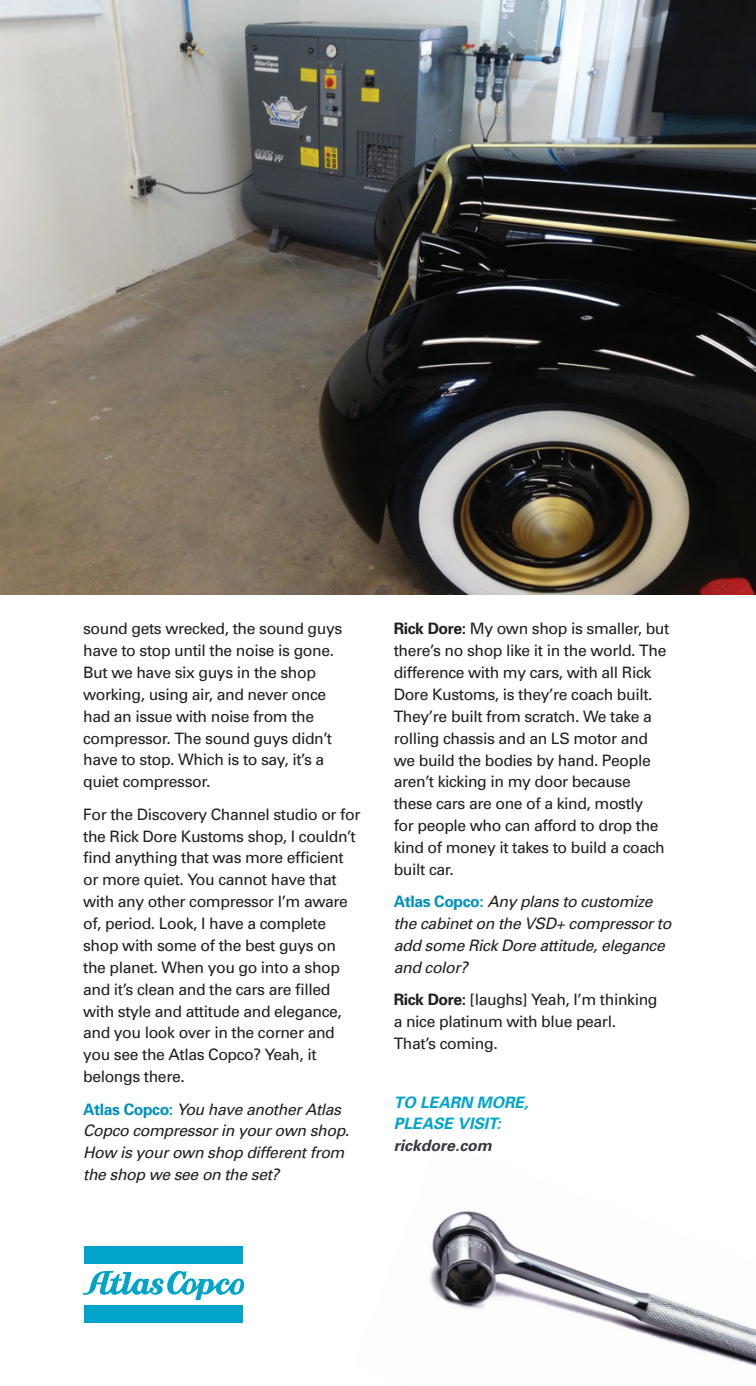
<style>
.page{position:relative;width:756px;height:1386px;background:#fff}
.page>*{position:absolute;margin:0;border:0;box-sizing:border-box;transform-origin:0 0}
.t1{font:15.75px/21.9px "Univers";letter-spacing:-.025em;color:#231f20}
.t2{font:italic 15.75px/21.9px "Univers";letter-spacing:-.025em;color:#231f20}
.t3{font:italic 700 15.75px "Univers";color:#00a4ca}
.t4{font:italic 700 15.75px "Univers";color:#353b40}
.s1{font-weight:700;font-style:normal;color:#0090be}
.s2{font-weight:700}
</style>
<div class="page">
<div style="left:85px;top:1246px;width:158px;height:17px;background:#00a4ca"></div>
<div style="left:85px;top:1306px;width:158px;height:17px;background:#00a4ca"></div>
<svg style="left:83px;top:1270px;width:161px;height:30px"></svg>
<img style="left:0;top:0;width:756px;height:594px">
<img style="left:430px;top:1211px;width:326px;height:155px">
<p class="t1" style="left:83px;top:617px;width:261px">sound gets wrecked, the sound guys have to stop until the noise is gone.<br>But we have six guys in the shop working, using air, and never once had an issue with noise from the compressor. The sound guys didn’t have to stop. Which is to say, it’s a quiet compressor.</p>
<p class="t1" style="left:83px;top:803px;width:279px">For the Discovery Channel studio or for the Rick Dore Kustoms shop, I couldn’t find anything that was more efficient or more quiet. You cannot have that with any other compressor I’m aware of, period. Look, I have a complete shop with some of the best guys on the planet. When you go into a shop and it’s clean and the cars are filled with style and attitude and elegance, and you look over in the corner and you see the Atlas Copco? Yeah, it belongs there.</p>
<p class="t2" style="left:83px;top:1098px;width:268px"><span class="s1">Atlas Copco:</span> You have another Atlas<br>Copco compressor in your own shop.<br>How is your own shop different from the shop we see on the set?</p>
<p class="t1" style="left:394px;top:618px;width:277px"><span class="s2">Rick Dore:</span> My own shop is smaller, but there’s no shop like it in the world. The difference with my cars, with all Rick Dore Kustoms, is they’re coach built.<br>They’re built from scratch. We take a rolling chassis and an LS motor and we build the bodies by hand. People aren’t kicking in my door because these cars are one of a kind, mostly<br>for people who can afford to drop the kind of money it takes to build a coach built car.</p>
<p class="t2" style="left:394px;top:891px;width:279px"><span class="s1">Atlas Copco:</span> Any plans to customize the cabinet on the VSD+ compressor to add some Rick Dore attitude, elegance and color?</p>
<p class="t1" style="left:394px;top:989px;width:265px"><span class="s2">Rick Dore:</span> [laughs] Yeah, I’m thinking a nice platinum with blue pearl.<br>That’s coming.</p>
<p class="t3" style="left:394px;top:1092px;width:136px">TO LEARN MORE,</p>
<p class="t3" style="left:394px;top:1114px;width:109px">PLEASE VISIT:</p>
<p class="t4" style="left:394px;top:1136px;width:100px">rickdore.com</p>
</div>
